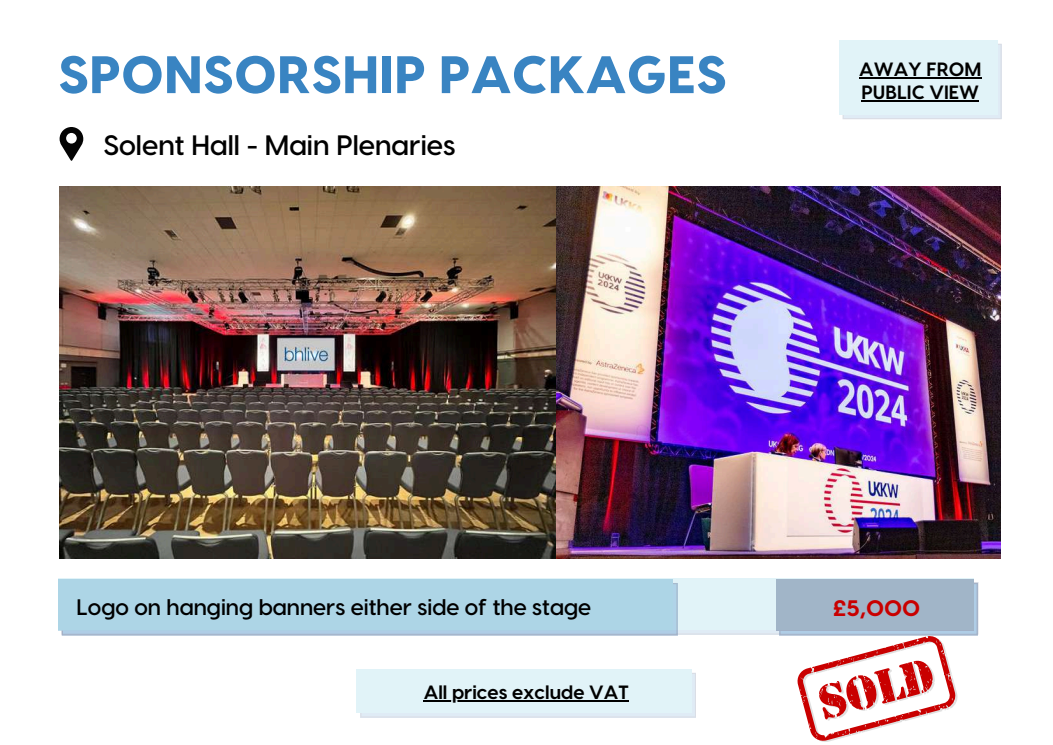
<style>
.page{position:relative;width:1053px;height:745px;background:#fff}
.page>*{position:absolute;margin:0;border:0;box-sizing:border-box;transform-origin:0 0}
.t1{font:800 52.6px "Visby CF";color:#3984c2}
.t2{font:600 28px "Visby CF";color:#000}
.t3{font:600 22.4px "Visby CF";color:#000}
.t4{font:800 22.4px "Visby CF";color:#c90000}
.t5{font:700 19.2px/23.1px "Visby CF";color:#000}
</style>
<div class="page">
<svg style="left:360px;top:672px;width:336px;height:45px"></svg>
<div style="left:357px;top:668px;width:334px;height:44px;background:#e1f3f8"></div>
<div style="left:58px;top:578px;width:915px;height:51px;background:#e1f3f8"></div>
<svg style="left:62px;top:583px;width:615px;height:52px;fill:#adcde4"></svg>
<div style="left:58px;top:579px;width:615px;height:51px;background:#add5e6"></div>
<div style="left:775px;top:579px;width:197px;height:51px;background:#a1b5c8"></div>
<svg style="left:60px;top:127px;width:23px;height:34px"></svg>
<img style="left:60px;top:186px;width:940px;height:372px">
<hr style="left:424px;top:699px;width:205px;height:2px;background:#000">
<svg style="left:842px;top:44px;width:159px;height:75px"></svg>
<div style="left:839px;top:40px;width:157px;height:74px;background:#e1f3f8"></div>
<hr style="left:859px;top:77px;width:122px;height:2px;background:#000">
<hr style="left:861px;top:100px;width:118px;height:2px;background:#000">
<svg style="left:779px;top:582px;width:198px;height:159px"></svg>
<h1 class="t1" style="left:58px;top:40px;width:670px">SPONSORSHIP PACKAGES</h1>
<p class="t2" style="left:103px;top:126px;width:353px">Solent Hall - Main Plenaries</p>
<p class="t5" style="left:859px;top:56px;width:124px">AWAY FROM<br>PUBLIC VIEW</p>
<p class="t3" style="left:77px;top:591px;width:516px">Logo on hanging banners either side of the stage</p>
<p class="t4" style="left:833px;top:593px;width:89px">£5,000</p>
<p class="t5" style="left:424px;top:679px;width:207px">All prices exclude VAT</p>
</div>
